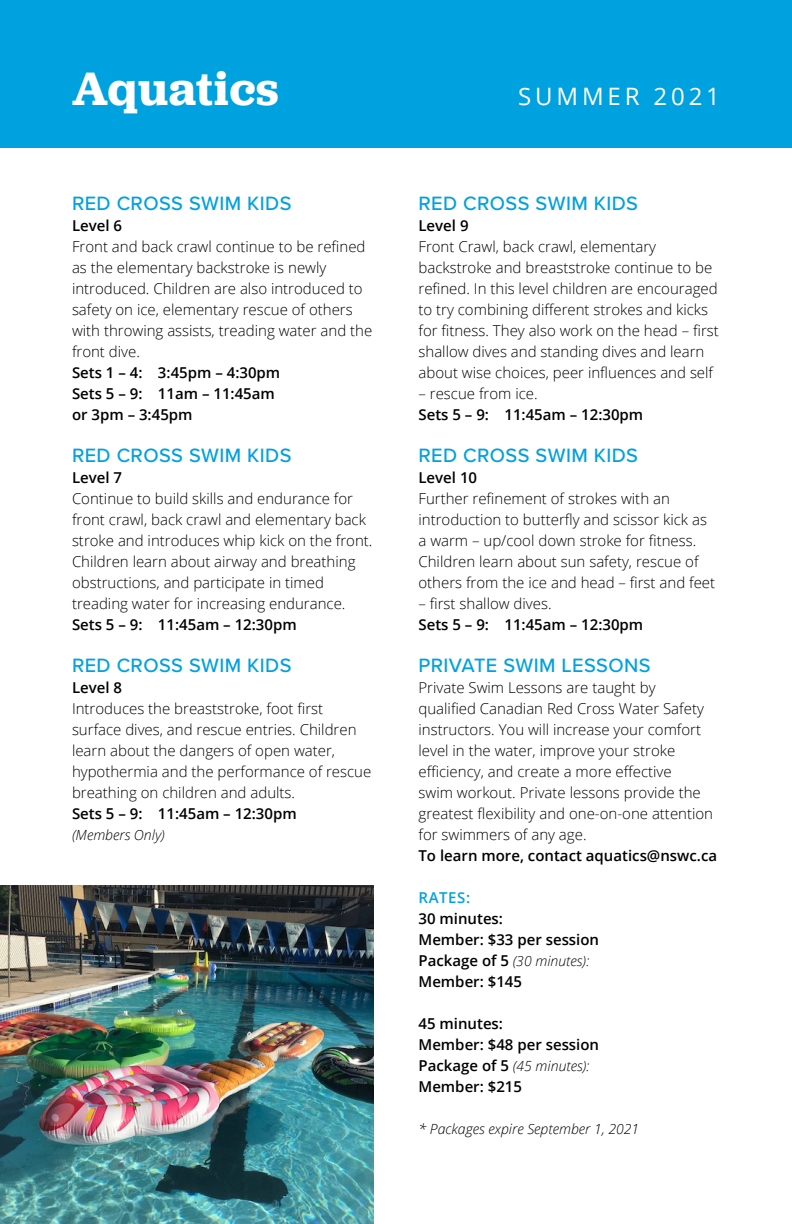
<style>
.page{position:relative;width:792px;height:1224px;background:#fff}
.page>*{position:absolute;margin:0;border:0;box-sizing:border-box;transform-origin:0 0}
.t1{font:600 48.6px "Jubilat";letter-spacing:.02em;color:#fff}
.t2{font:24px "Open Sans";letter-spacing:.16em;color:#fff}
.t3{font:500 20px "Proxima Nova";letter-spacing:.02em;color:#00a1df}
.t4{font:300 15px/21px "Open Sans";color:#000}
.t5{font:600 15px/21px "Open Sans";color:#000}
.t6{font:600 15px "Open Sans";letter-spacing:.04em;color:#00a1df}
.t7{font:italic 300 14px "Open Sans";color:#000}
.s1{font-weight:600;font-style:normal;font-size:15px}
</style>
<div class="page">
<div style="left:0;top:0;width:792px;height:148px;background:#00a1df"></div>
<img style="left:0;top:885px;width:374px;height:339px">
<h1 class="t1" style="left:72px;top:58px;width:208px">Aquatics</h1>
<h3 class="t3" style="left:72px;top:188px;width:221px">RED CROSS SWIM KIDS</h3>
<p class="t5" style="left:72px;top:215px;width:52px">Level 6</p>
<p class="t4" style="left:72px;top:236px;width:302px">Front and back crawl continue to be refined as the elementary backstroke is newly introduced. Children are also introduced to safety on ice, elementary rescue of others with throwing assists, treading water and the front dive.</p>
<p class="t5" style="left:72px;top:362px;width:210px">Sets 1 – 4: 3:45pm – 4:30pm<br>Sets 5 – 9: 11am – 11:45am or 3pm – 3:45pm</p>
<h3 class="t3" style="left:72px;top:440px;width:221px">RED CROSS SWIM KIDS</h3>
<p class="t5" style="left:72px;top:467px;width:52px">Level 7</p>
<p class="t4" style="left:72px;top:488px;width:302px">Continue to build skills and endurance for front crawl, back crawl and elementary back stroke and introduces whip kick on the front.<br>Children learn about airway and breathing obstructions, and participate in timed treading water for increasing endurance.</p>
<p class="t5" style="left:72px;top:614px;width:226px">Sets 5 – 9: 11:45am – 12:30pm</p>
<h3 class="t3" style="left:72px;top:650px;width:221px">RED CROSS SWIM KIDS</h3>
<p class="t5" style="left:72px;top:677px;width:52px">Level 8</p>
<p class="t4" style="left:72px;top:698px;width:301px">Introduces the breaststroke, foot first surface dives, and rescue entries. Children learn about the dangers of open water, hypothermia and the performance of rescue breathing on children and adults.</p>
<p class="t5" style="left:72px;top:803px;width:226px">Sets 5 – 9: 11:45am – 12:30pm</p>
<p class="t7" style="left:72px;top:825px;width:94px">(Members Only)</p>
<h2 class="t2" style="left:518px;top:80px;width:203px">SUMMER 2021</h2>
<h3 class="t3" style="left:418px;top:188px;width:221px">RED CROSS SWIM KIDS</h3>
<p class="t5" style="left:418px;top:215px;width:52px">Level 9</p>
<p class="t4" style="left:418px;top:236px;width:302px">Front Crawl, back crawl, elementary backstroke and breaststroke continue to be refined. In this level children are encouraged to try combining different strokes and kicks for fitness. They also work on the head – first shallow dives and standing dives and learn about wise choices, peer influences and self</p>
<p class="t4" style="left:418px;top:383px;width:121px">– rescue from ice.</p>
<p class="t5" style="left:418px;top:404px;width:226px">Sets 5 – 9: 11:45am – 12:30pm</p>
<h3 class="t3" style="left:418px;top:440px;width:221px">RED CROSS SWIM KIDS</h3>
<p class="t5" style="left:418px;top:467px;width:60px">Level 10</p>
<p class="t4" style="left:418px;top:488px;width:298px">Further refinement of strokes with an introduction to butterfly and scissor kick as a warm – up/cool down stroke for fitness.<br>Children learn about sun safety, rescue of others from the ice and head – first and feet</p>
<p class="t4" style="left:418px;top:593px;width:135px">– first shallow dives.</p>
<p class="t5" style="left:418px;top:614px;width:226px">Sets 5 – 9: 11:45am – 12:30pm</p>
<h3 class="t3" style="left:418px;top:650px;width:234px">PRIVATE SWIM LESSONS</h3>
<p class="t4" style="left:418px;top:677px;width:296px">Private Swim Lessons are taught by qualified Canadian Red Cross Water Safety instructors. You will increase your comfort level in the water, improve your stroke efficiency, and create a more effective<br>swim workout. Private lessons provide the greatest flexibility and one-on-one attention for swimmers of any age.</p>
<p class="t5" style="left:418px;top:845px;width:300px">To learn more, contact aquatics@nswc.ca</p>
<p class="t6" style="left:418px;top:887px;width:53px">RATES:</p>
<p class="t5" style="left:418px;top:908px;width:182px">30 minutes:<br>Member: $33 per session</p>
<p class="t7" style="left:418px;top:951px;width:172px"><span class="s1">Package of 5</span> (30 minutes):</p>
<p class="t5" style="left:418px;top:971px;width:105px">Member: $145</p>
<p class="t5" style="left:418px;top:1013px;width:182px">45 minutes:<br>Member: $48 per session</p>
<p class="t7" style="left:418px;top:1056px;width:173px"><span class="s1">Package of 5</span> (45 minutes):</p>
<p class="t5" style="left:418px;top:1076px;width:105px">Member: $215</p>
<p class="t7" style="left:418px;top:1119px;width:222px">* Packages expire September 1, 2021</p>
</div>
